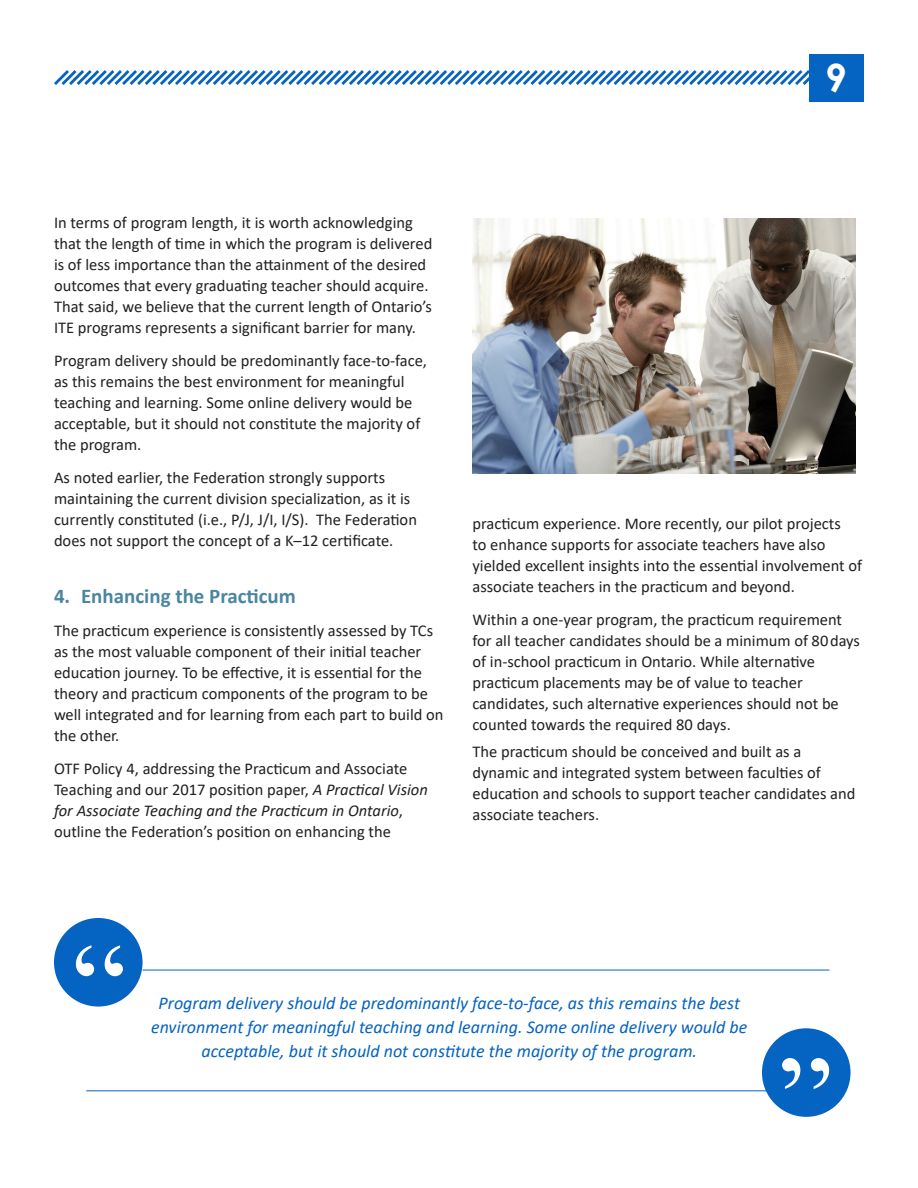
<style>
.page{position:relative;width:918px;height:1188px;background:#fff}
.page>*{position:absolute;margin:0;border:0;box-sizing:border-box;transform-origin:0 0}
.t1{font:123px "Times New Roman";color:#fff}
.t2{font:700 39px "Century Gothic";color:#fff}
.t3{font:700 21px "Calibri";color:#4986a2}
.t4{font:italic 18px/24px "Calibri";color:#0563c1;text-align:center}
.t5{font:16.5px/21px "Calibri";color:#231f20}
.t6{font:16.2px "Calibri";color:#231f20}
.s1{font-style:italic}
</style>
<div class="page">
<svg style="left:54px;top:70px;width:755px;height:15px"></svg>
<div style="left:809px;top:54px;width:55px;height:47px;background:#0563c1"></div>
<img style="left:472px;top:218px;width:384px;height:255px">
<div style="left:54px;top:918px;width:89px;height:89px;background:#0563c1;border-radius:50%"></div>
<hr style="left:143px;top:970px;width:686px;height:1px;background:#0563c1">
<hr style="left:86px;top:1091px;width:700px;height:1px;background:#0563c1">
<div style="left:762px;top:1028px;width:89px;height:89px;background:#0563c1;border-radius:50%"></div>
<p class="t2" style="left:825px;top:48px;width:23px">9</p>
<p class="t5" style="left:54px;top:212px;width:380px">In terms of program length, it is worth acknowledging that the length of time in which the program is delivered is of less importance than the attainment of the desired outcomes that every graduating teacher should acquire.<br>That said, we believe that the current length of Ontario’s ITE programs represents a significant barrier for many.</p>
<p class="t5" style="left:54px;top:350px;width:375px">Program delivery should be predominantly face-to-face, as this remains the best environment for meaningful teaching and learning. Some online delivery would be acceptable, but it should not constitute the majority of the program.</p>
<p class="t5" style="left:54px;top:467px;width:364px">As noted earlier, the Federation strongly supports maintaining the current division specialization, as it is currently constituted (i.e., P/J, J/I, I/S). The Federation does not support the concept of a K–12 certificate.</p>
<p class="t3" style="left:54px;top:582px;width:243px">4. Enhancing the Practicum</p>
<p class="t5" style="left:54px;top:620px;width:391px">The practicum experience is consistently assessed by TCs as the most valuable component of their initial teacher education journey. To be effective, it is essential for the theory and practicum components of the program to be well integrated and for learning from each part to build on the other.</p>
<p class="t5" style="left:54px;top:758px;width:375px">OTF Policy 4, addressing the Practicum and Associate Teaching and our 2017 position paper, <span class="s1">A Practical Vision for Associate Teaching and the Practicum in Ontario</span>, outline the Federation’s position on enhancing the</p>
<p class="t5" style="left:472px;top:512px;width:391px">practicum experience. More recently, our pilot projects<br>to enhance supports for associate teachers have also yielded excellent insights into the essential involvement of associate teachers in the practicum and beyond.</p>
<p class="t5" style="left:472px;top:608px;width:371px">Within a one-year program, the practicum requirement</p>
<p class="t6" style="left:472px;top:629px;width:389px">for all teacher candidates should be a minimum of 80days</p>
<p class="t5" style="left:472px;top:650px;width:368px">of in-school practicum in Ontario. While alternative practicum placements may be of value to teacher candidates, such alternative experiences should not be counted towards the required 80 days.</p>
<p class="t5" style="left:472px;top:741px;width:384px">The practicum should be conceived and built as a dynamic and integrated system between faculties of education and schools to support teacher candidates and associate teachers.</p>
<p class="t1" style="left:72px;top:901px;width:56px">“</p>
<p class="t4" style="left:151px;top:991px;width:598px">Program delivery should be predominantly face-to-face, as this remains the best environment for meaningful teaching and learning. Some online delivery would be acceptable, but it should not constitute the majority of the program.</p>
<p class="t1" style="left:833px;top:1134px;width:56px;rotate:-180deg">“</p>
</div>
